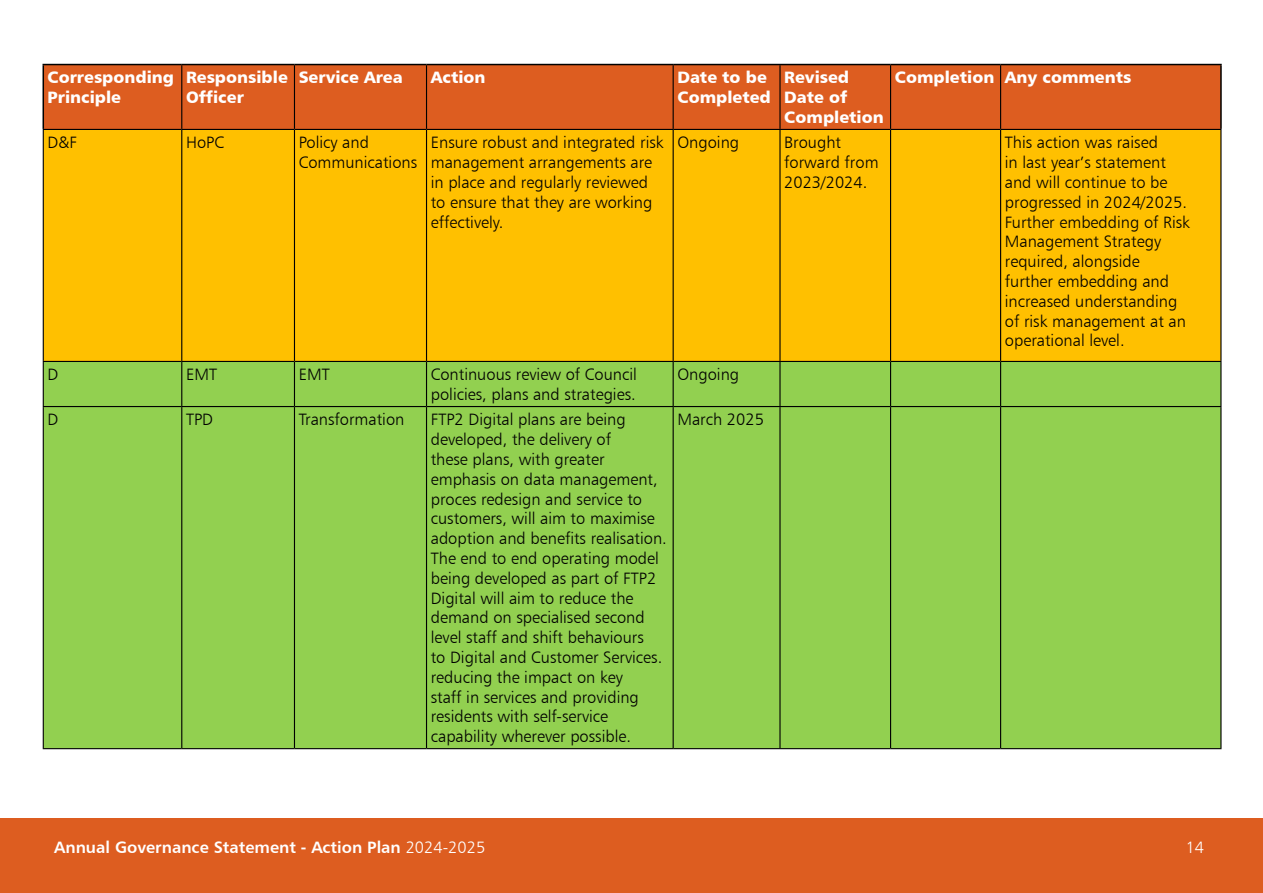
<style>
.page{position:relative;width:1263px;height:893px;background:#fff}
.page>*{position:absolute;margin:0;border:0;box-sizing:border-box;transform-origin:0 0}
.t1{font:16.5px/19.8px "Humanist 777 BT Light B";color:#000}
.t2{font:16.5px/19.8px "Humanist 777 BT Black B";color:#fff}
.t3{font:16.5px "Humanist 777 BT Bold B";color:#fff}
.t4{font:16.5px "Humanist 777 BT Light B";color:#fff}
.s1{font-family:"Humanist 777 BT Light B"}
</style>
<div class="page">
<div style="left:0;top:819px;width:1263px;height:74px;background:#dd5d20"></div>
<div style="left:44px;top:65px;width:1176px;height:64px;background:#dd5d20"></div>
<div style="left:44px;top:130px;width:1176px;height:231px;background:#ffc000"></div>
<div style="left:44px;top:362px;width:1176px;height:386px;background:#92d050"></div>
<hr style="left:43px;top:129px;width:139px;height:1px;background:#000">
<hr style="left:182px;top:129px;width:112px;height:1px;background:#000">
<hr style="left:294px;top:129px;width:132px;height:1px;background:#000">
<hr style="left:426px;top:129px;width:247px;height:1px;background:#000">
<hr style="left:673px;top:129px;width:107px;height:1px;background:#000">
<hr style="left:780px;top:129px;width:110px;height:1px;background:#000">
<hr style="left:890px;top:129px;width:110px;height:1px;background:#000">
<hr style="left:1000px;top:129px;width:221px;height:1px;background:#000">
<hr style="left:181px;top:65px;width:1px;height:64px;background:#000">
<hr style="left:294px;top:65px;width:1px;height:64px;background:#000">
<hr style="left:426px;top:65px;width:1px;height:64px;background:#000">
<hr style="left:673px;top:65px;width:1px;height:64px;background:#000">
<hr style="left:779px;top:65px;width:1px;height:64px;background:#000">
<hr style="left:890px;top:65px;width:1px;height:64px;background:#000">
<hr style="left:1000px;top:65px;width:1px;height:64px;background:#000">
<hr style="left:43px;top:130px;width:1px;height:231px;background:#000">
<hr style="left:181px;top:130px;width:1px;height:231px;background:#000">
<hr style="left:294px;top:130px;width:1px;height:231px;background:#000">
<hr style="left:426px;top:130px;width:1px;height:231px;background:#000">
<hr style="left:673px;top:130px;width:1px;height:231px;background:#000">
<hr style="left:779px;top:130px;width:1px;height:231px;background:#000">
<hr style="left:890px;top:130px;width:1px;height:231px;background:#000">
<hr style="left:1000px;top:130px;width:1px;height:231px;background:#000">
<hr style="left:1220px;top:130px;width:1px;height:231px;background:#000">
<hr style="left:43px;top:362px;width:1px;height:44px;background:#000">
<hr style="left:43px;top:361px;width:139px;height:1px;background:#000">
<hr style="left:182px;top:361px;width:112px;height:1px;background:#000">
<hr style="left:294px;top:361px;width:132px;height:1px;background:#000">
<hr style="left:426px;top:361px;width:247px;height:1px;background:#000">
<hr style="left:673px;top:361px;width:107px;height:1px;background:#000">
<hr style="left:780px;top:361px;width:110px;height:1px;background:#000">
<hr style="left:890px;top:361px;width:110px;height:1px;background:#000">
<hr style="left:1000px;top:361px;width:221px;height:1px;background:#000">
<hr style="left:181px;top:362px;width:1px;height:44px;background:#000">
<hr style="left:294px;top:362px;width:1px;height:44px;background:#000">
<hr style="left:426px;top:362px;width:1px;height:44px;background:#000">
<hr style="left:673px;top:362px;width:1px;height:44px;background:#000">
<hr style="left:779px;top:362px;width:1px;height:44px;background:#000">
<hr style="left:890px;top:362px;width:1px;height:44px;background:#000">
<hr style="left:1000px;top:362px;width:1px;height:44px;background:#000">
<hr style="left:1220px;top:362px;width:1px;height:44px;background:#000">
<hr style="left:43px;top:407px;width:1px;height:341px;background:#000">
<hr style="left:43px;top:406px;width:139px;height:1px;background:#000">
<hr style="left:182px;top:406px;width:112px;height:1px;background:#000">
<hr style="left:294px;top:406px;width:132px;height:1px;background:#000">
<hr style="left:426px;top:406px;width:247px;height:1px;background:#000">
<hr style="left:673px;top:406px;width:107px;height:1px;background:#000">
<hr style="left:780px;top:406px;width:110px;height:1px;background:#000">
<hr style="left:890px;top:406px;width:110px;height:1px;background:#000">
<hr style="left:1000px;top:406px;width:221px;height:1px;background:#000">
<hr style="left:181px;top:407px;width:1px;height:341px;background:#000">
<hr style="left:294px;top:407px;width:1px;height:341px;background:#000">
<hr style="left:426px;top:407px;width:1px;height:341px;background:#000">
<hr style="left:673px;top:407px;width:1px;height:341px;background:#000">
<hr style="left:779px;top:407px;width:1px;height:341px;background:#000">
<hr style="left:890px;top:407px;width:1px;height:341px;background:#000">
<hr style="left:1000px;top:407px;width:1px;height:341px;background:#000">
<hr style="left:1220px;top:407px;width:1px;height:341px;background:#000">
<hr style="left:426px;top:748px;width:247px;height:1px;background:#000">
<hr style="left:780px;top:748px;width:110px;height:1px;background:#000">
<hr style="left:890px;top:748px;width:110px;height:1px;background:#000">
<hr style="left:1000px;top:748px;width:221px;height:1px;background:#000">
<hr style="left:43px;top:748px;width:139px;height:1px;background:#000">
<hr style="left:182px;top:748px;width:112px;height:1px;background:#000">
<hr style="left:294px;top:748px;width:132px;height:1px;background:#000">
<hr style="left:673px;top:748px;width:107px;height:1px;background:#000">
<hr style="left:43px;top:64px;width:139px;height:1px;background:#000">
<hr style="left:43px;top:65px;width:1px;height:64px;background:#000">
<hr style="left:182px;top:64px;width:112px;height:1px;background:#000">
<hr style="left:294px;top:64px;width:132px;height:1px;background:#000">
<hr style="left:426px;top:64px;width:247px;height:1px;background:#000">
<hr style="left:673px;top:64px;width:107px;height:1px;background:#000">
<hr style="left:780px;top:64px;width:110px;height:1px;background:#000">
<hr style="left:890px;top:64px;width:110px;height:1px;background:#000">
<hr style="left:1000px;top:64px;width:222px;height:1px;background:#000">
<hr style="left:1220px;top:65px;width:2px;height:64px;background:#000">
<p class="t2" style="left:48px;top:67px;width:128px">Corresponding<br>Principle</p>
<p class="t2" style="left:186px;top:67px;width:103px">Responsible<br>Officer</p>
<p class="t2" style="left:299px;top:67px;width:105px">Service Area</p>
<p class="t2" style="left:431px;top:67px;width:56px">Action</p>
<p class="t2" style="left:677px;top:67px;width:95px">Date to be<br>Completed</p>
<p class="t2" style="left:784px;top:67px;width:101px">Revised<br>Date of<br>Completion</p>
<p class="t2" style="left:895px;top:67px;width:101px">Completion</p>
<p class="t2" style="left:1005px;top:67px;width:128px">Any comments</p>
<p class="t1" style="left:48px;top:132px;width:31px">D&amp;F</p>
<p class="t1" style="left:186px;top:132px;width:39px">HoPC</p>
<p class="t1" style="left:299px;top:132px;width:120px">Policy and<br>Communications</p>
<p class="t1" style="left:431px;top:132px;width:234px">Ensure robust and integrated risk management arrangements are in place and regularly reviewed to ensure that they are working effectively.</p>
<p class="t1" style="left:677px;top:132px;width:63px">Ongoing</p>
<p class="t1" style="left:784px;top:132px;width:96px">Brought forward from<br>2023/2024.</p>
<p class="t1" style="left:1005px;top:132px;width:187px">This action was raised<br>in last year’s statement and will continue to be progressed in 2024/2025.<br>Further embedding of Risk<br>Management Strategy required, alongside further embedding and increased understanding of risk management at an operational level.</p>
<p class="t1" style="left:48px;top:364px;width:12px">D</p>
<p class="t1" style="left:186px;top:364px;width:33px">EMT</p>
<p class="t1" style="left:299px;top:364px;width:33px">EMT</p>
<p class="t1" style="left:431px;top:364px;width:208px">Continuous review of Council policies, plans and strategies.</p>
<p class="t1" style="left:677px;top:364px;width:63px">Ongoing</p>
<p class="t1" style="left:48px;top:410px;width:12px">D</p>
<p class="t1" style="left:186px;top:410px;width:29px">TPD</p>
<p class="t1" style="left:299px;top:410px;width:107px">Transformation</p>
<p class="t1" style="left:431px;top:410px;width:238px">FTP2 Digital plans are being developed, the delivery of<br>these plans, with greater emphasis on data management, proces redesign and service to customers, will aim to maximise adoption and benefits realisation.<br>The end to end operating model being developed as part of FTP2<br>Digital will aim to reduce the demand on specialised second level staff and shift behaviours<br>to Digital and Customer Services. reducing the impact on key<br>staff in services and providing residents with self-service capability wherever possible.</p>
<p class="t1" style="left:677px;top:410px;width:88px">March 2025</p>
<p class="t3" style="left:54px;top:837px;width:432px">Annual Governance Statement - Action Plan <span class="s1">2024-2025</span></p>
<p class="t4" style="left:1186px;top:837px;width:20px">14</p>
</div>
